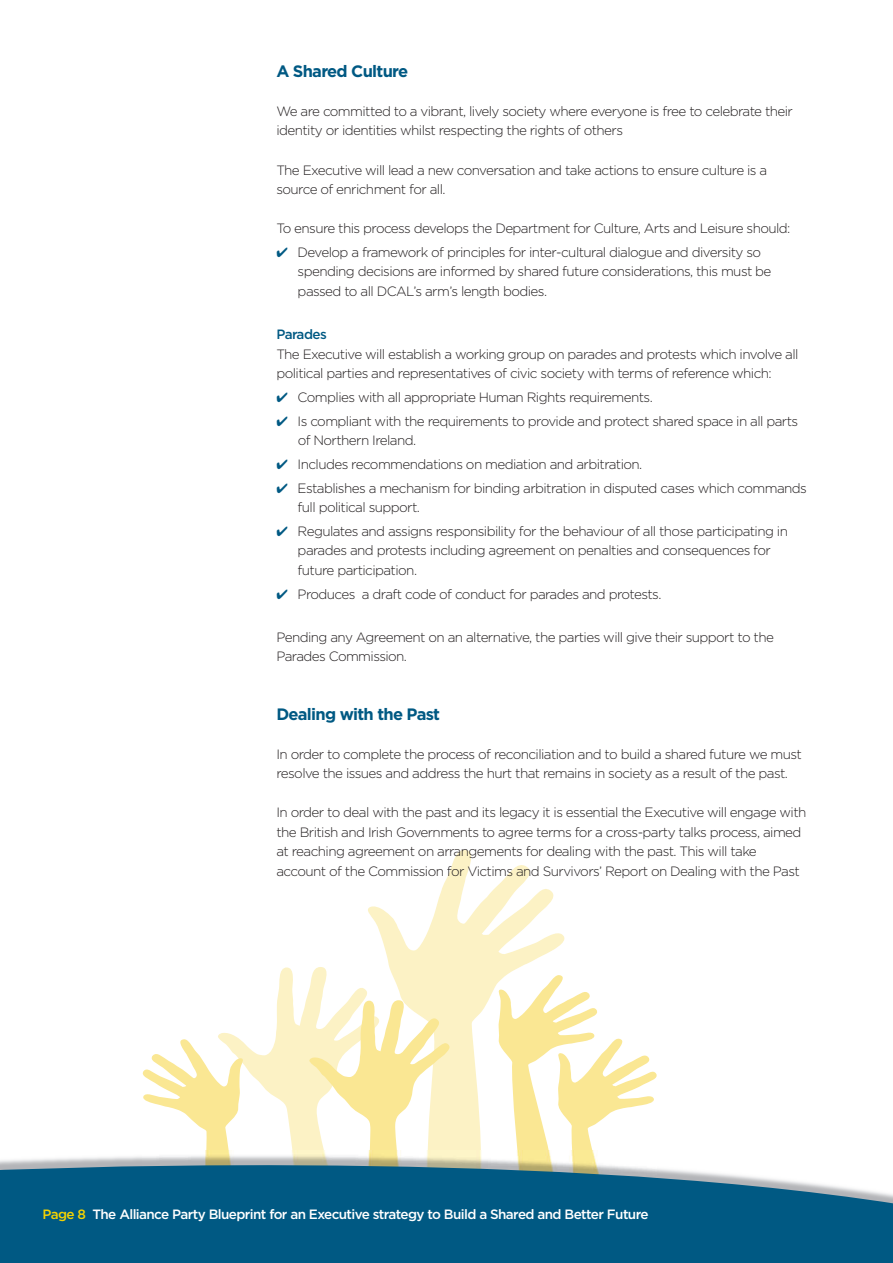
<style>
.page{position:relative;width:893px;height:1263px;background:#fff}
.page>*{position:absolute;margin:0;border:0;box-sizing:border-box;transform-origin:0 0}
.t1{font:700 16.5px "Gotham HTF";letter-spacing:-.045em;color:#005983}
.t2{font:300 13.5px/19.5px "Gotham HTF";letter-spacing:-.045em;color:#231f20}
.t3{font:500 13.5px "Gotham HTF";letter-spacing:-.045em;color:#fff}
.t4{font:500 13.5px "Gotham HTF";letter-spacing:-.045em;color:#005983}
.s1{color:#005983}
.s2{color:#f4d302}
</style>
<div class="page">
<svg style="left:218px;top:967px;width:147px;height:178px"></svg>
<svg style="left:365px;top:850px;width:200px;height:295px"></svg>
<svg style="left:498px;top:973px;width:159px;height:172px"></svg>
<svg style="left:309px;top:1000px;width:142px;height:145px"></svg>
<svg style="left:143px;top:1037px;width:101px;height:108px"></svg>
<svg style="left:0;top:1145px;width:893px;height:118px;background:#397c99"></svg>
<p class="t1" style="left:276px;top:62px;width:133px">A Shared Culture</p>
<p class="t2" style="left:276px;top:102px;width:518px">We are committed to a vibrant, lively society where everyone is free to celebrate their identity or identities whilst respecting the rights of others</p>
<p class="t2" style="left:276px;top:160px;width:492px">The Executive will lead a new conversation and take actions to ensure culture is a source of enrichment for all.</p>
<p class="t2" style="left:276px;top:219px;width:516px">To ensure this process develops the Department for Culture, Arts and Leisure should:</p>
<p class="t2" style="left:298px;top:242px;width:475px;text-indent:-21px"><span class="s1">✔</span> Develop a framework of principles for inter-cultural dialogue and diversity so spending decisions are informed by shared future considerations, this must be passed to all DCAL’s arm’s length bodies.</p>
<p class="t4" style="left:276px;top:326px;width:52px">Parades</p>
<p class="t2" style="left:276px;top:344px;width:524px">The Executive will establish a working group on parades and protests which involve all political parties and representatives of civic society with terms of reference which:</p>
<p class="t2" style="left:276px;top:387px;width:378px"><span class="s1">✔</span> Complies with all appropriate Human Rights requirements.</p>
<p class="t2" style="left:298px;top:411px;width:502px;text-indent:-21px"><span class="s1">✔</span> Is compliant with the requirements to provide and protect shared space in all parts of Northern Ireland.</p>
<p class="t2" style="left:276px;top:454px;width:367px"><span class="s1">✔</span> Includes recommendations on mediation and arbitration.</p>
<p class="t2" style="left:298px;top:478px;width:511px;text-indent:-21px"><span class="s1">✔</span> Establishes a mechanism for binding arbitration in disputed cases which commands full political support.</p>
<p class="t2" style="left:298px;top:521px;width:492px;text-indent:-21px"><span class="s1">✔</span> Regulates and assigns responsibility for the behaviour of all those participating in parades and protests including agreement on penalties and consequences for future participation.</p>
<p class="t2" style="left:276px;top:584px;width:387px"><span class="s1">✔</span> Produces a draft code of conduct for parades and protests.</p>
<p class="t2" style="left:276px;top:627px;width:499px">Pending any Agreement on an alternative, the parties will give their support to the<br>Parades Commission.</p>
<p class="t1" style="left:276px;top:704px;width:165px">Dealing with the Past</p>
<p class="t2" style="left:276px;top:744px;width:527px">In order to complete the process of reconciliation and to build a shared future we must resolve the issues and address the hurt that remains in society as a result of the past.</p>
<p class="t2" style="left:276px;top:803px;width:531px">In order to deal with the past and its legacy it is essential the Executive will engage with the British and Irish Governments to agree terms for a cross-party talks process, aimed at reaching agreement on arrangements for dealing with the past. This will take account of the Commission for Victims and Survivors’ Report on Dealing with the Past</p>
<p class="t3" style="left:43px;top:1206px;width:608px"><span class="s2">Page 8</span> The Alliance Party Blueprint for an Executive strategy to Build a Shared and Better Future</p>
</div>
